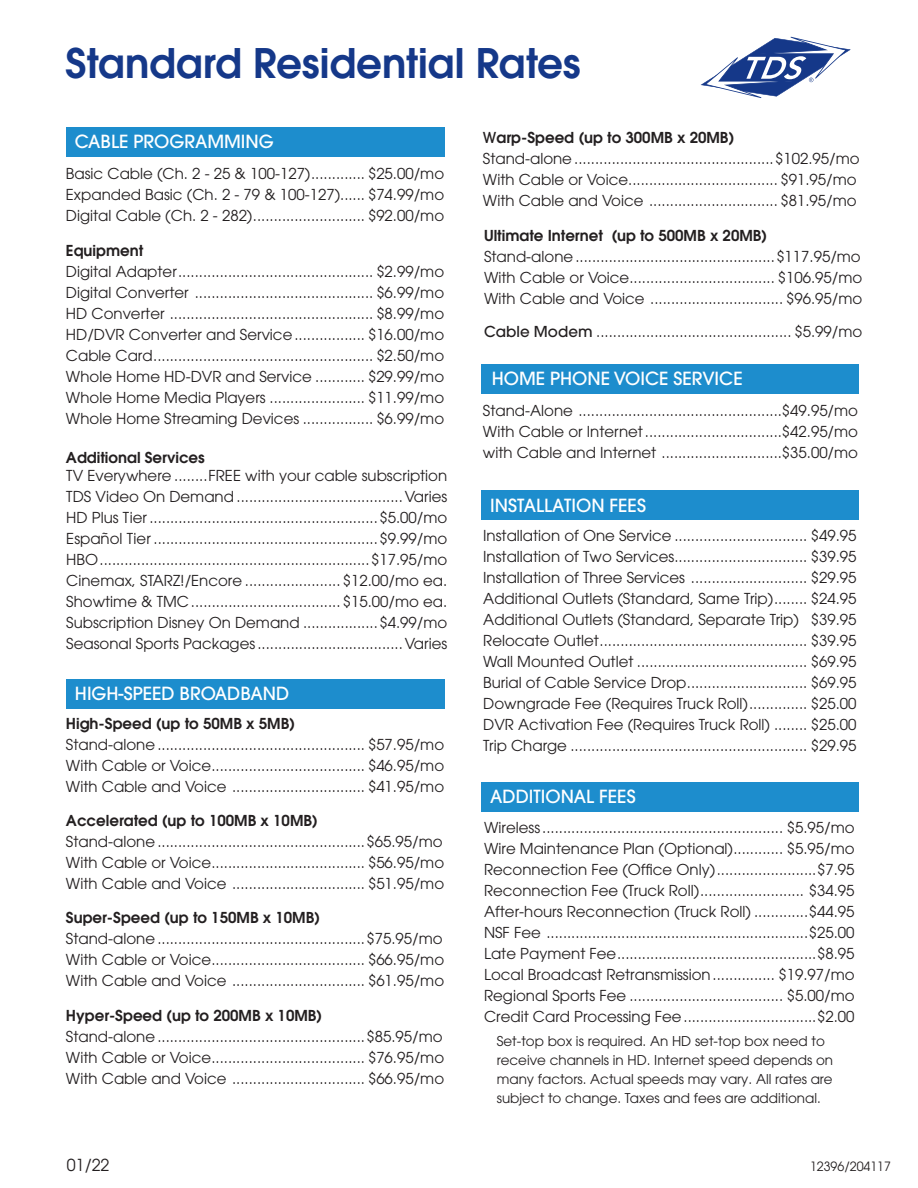
<style>
.page{position:relative;width:918px;height:1188px;background:#fff}
.page>*{position:absolute;margin:0;border:0;box-sizing:border-box;transform-origin:0 0}
.t1{font:600 40.5px "Avant Garde";letter-spacing:-.005em;color:#153889}
.t2{font:500 18px "Avant Garde";color:#fff}
.t3{font:16.5px "Avant Garde";color:#231f20}
.t4{font:15px/21px "Avant Garde";color:#231f20}
.t5{font:600 15px "Avant Garde";color:#231f20}
.t6{font:13.5px/19.2px "Avant Garde";color:#231f20}
.t7{font:12.75px "Avant Garde";color:#231f20}
.s1{font-weight:600}
.s2{font-weight:500}
</style>
<div class="page">
<svg style="left:701px;top:37px;width:150px;height:61px"></svg>
<div style="left:66px;top:128px;width:378px;height:29px;background:#1d8dcd"></div>
<div style="left:66px;top:679px;width:378px;height:29px;background:#1d8dcd"></div>
<div style="left:481px;top:364px;width:378px;height:30px;background:#1d8dcd"></div>
<div style="left:481px;top:491px;width:378px;height:29px;background:#1d8dcd"></div>
<div style="left:481px;top:782px;width:378px;height:29px;background:#1d8dcd"></div>
<p class="t1" style="left:66px;top:37px;width:517px">Standard Residential Rates</p>
<p class="t2" style="left:75px;top:131px;width:200px">CABLE PROGRAMMING</p>
<p class="t4" style="left:66px;top:163px;width:380px">Basic Cable (Ch. 2 - 25 &amp; 100-127)............. $25.00/mo</p>
<p class="t4" style="left:66px;top:184px;width:380px">Expanded Basic (Ch. 2 - 79 &amp; 100-127)...... $74.99/mo</p>
<p class="t4" style="left:66px;top:205px;width:380px">Digital Cable (Ch. 2 - 282)........................... $92.00/mo</p>
<p class="t4" style="left:66px;top:240px;width:380px"><span class="s1">Equipment<br></span>Digital Adapter............................................... $2.99/mo</p>
<p class="t4" style="left:66px;top:282px;width:380px">Digital Converter ........................................... $6.99/mo</p>
<p class="t4" style="left:66px;top:303px;width:380px">HD Converter ................................................. $8.99/mo</p>
<p class="t4" style="left:66px;top:324px;width:380px">HD/DVR Converter and Service................. $16.00/mo</p>
<p class="t4" style="left:66px;top:345px;width:380px">Cable Card..................................................... $2.50/mo</p>
<p class="t4" style="left:66px;top:366px;width:380px">Whole Home HD-DVR and Service ............ $29.99/mo</p>
<p class="t4" style="left:66px;top:387px;width:380px">Whole Home Media Players ....................... $11.99/mo</p>
<p class="t4" style="left:66px;top:408px;width:380px">Whole Home Streaming Devices ................. $6.99/mo</p>
<p class="t5" style="left:66px;top:448px;width:140px">Additional Services</p>
<p class="t4" style="left:66px;top:465px;width:383px">TV Everywhere ........FREE with your cable subscription</p>
<p class="t4" style="left:66px;top:486px;width:382px">TDS Video On Demand ........................................ Varies</p>
<p class="t4" style="left:66px;top:507px;width:383px">HD Plus Tier .......................................................$5.00/mo</p>
<p class="t4" style="left:66px;top:528px;width:383px">Español Tier ......................................................$9.99/mo</p>
<p class="t4" style="left:66px;top:549px;width:383px">HBO.................................................................$17.95/mo</p>
<p class="t4" style="left:66px;top:570px;width:383px">Cinemax, STARZ!/Encore ....................... $12.00/mo ea.</p>
<p class="t4" style="left:66px;top:591px;width:383px">Showtime &amp; TMC.................................... $15.00/mo ea.</p>
<p class="t4" style="left:66px;top:612px;width:383px">Subscription Disney On Demand ..................$4.99/mo</p>
<p class="t4" style="left:66px;top:633px;width:382px">Seasonal Sports Packages................................... Varies</p>
<p class="t2" style="left:75px;top:682px;width:216px">HIGH-SPEED BROADBAND</p>
<p class="t5" style="left:66px;top:713px;width:231px">High-Speed (up to 50MB x 5MB)</p>
<p class="t4" style="left:66px;top:734px;width:380px">Stand-alone.................................................. $57.95/mo</p>
<p class="t4" style="left:66px;top:755px;width:380px">With Cable or Voice..................................... $46.95/mo</p>
<p class="t4" style="left:66px;top:776px;width:380px">With Cable and Voice ................................ $41.95/mo</p>
<p class="t4" style="left:66px;top:810px;width:378px"><span class="s1">Accelerated (up to 100MB x 10MB)<br></span>Stand-alone..................................................$65.95/mo</p>
<p class="t4" style="left:66px;top:852px;width:380px">With Cable or Voice..................................... $56.95/mo</p>
<p class="t4" style="left:66px;top:873px;width:380px">With Cable and Voice ................................ $51.95/mo</p>
<p class="t4" style="left:66px;top:907px;width:378px"><span class="s1">Super-Speed (up to 150MB x 10MB)<br></span>Stand-alone..................................................$75.95/mo</p>
<p class="t4" style="left:66px;top:949px;width:380px">With Cable or Voice..................................... $66.95/mo</p>
<p class="t4" style="left:66px;top:970px;width:380px">With Cable and Voice ................................ $61.95/mo</p>
<p class="t4" style="left:66px;top:1005px;width:378px"><span class="s1">Hyper-Speed (up to 200MB x 10MB)<br></span>Stand-alone..................................................$85.95/mo</p>
<p class="t4" style="left:66px;top:1047px;width:380px">With Cable or Voice..................................... $76.95/mo</p>
<p class="t4" style="left:66px;top:1068px;width:380px">With Cable and Voice ................................ $66.95/mo</p>
<p class="t4" style="left:483px;top:127px;width:378px"><span class="s2">W</span><span class="s1">arp-Speed (up to 300MB x 20MB)<br></span>Stand-alone................................................$102.95/mo</p>
<p class="t4" style="left:483px;top:169px;width:375px">With Cable or Voice.................................... $91.95/mo</p>
<p class="t4" style="left:483px;top:190px;width:375px">With Cable and Voice ............................... $81.95/mo</p>
<p class="t4" style="left:484px;top:225px;width:378px"><span class="s1">Ultimate Internet (up to 500MB x 20MB)<br></span>Stand-alone................................................$117.95/mo</p>
<p class="t4" style="left:484px;top:267px;width:380px">With Cable or Voice................................... $106.95/mo</p>
<p class="t4" style="left:484px;top:288px;width:380px">With Cable and Voice ................................ $96.95/mo</p>
<p class="t4" style="left:484px;top:321px;width:380px"><span class="s2">Cable Modem</span> ............................................... $5.99/mo</p>
<p class="t2" style="left:492px;top:368px;width:252px">HOME PHONE VOICE SERVICE</p>
<p class="t4" style="left:483px;top:400px;width:377px">Stand-Alone .................................................$49.95/mo</p>
<p class="t4" style="left:483px;top:421px;width:377px">With Cable or Internet.................................$42.95/mo</p>
<p class="t4" style="left:483px;top:442px;width:377px">with Cable and Internet .............................$35.00/mo</p>
<p class="t2" style="left:490px;top:494px;width:157px">INSTALLATION FEES</p>
<p class="t4" style="left:483px;top:525px;width:375px">Installation of One Service ................................ $49.95</p>
<p class="t4" style="left:483px;top:546px;width:375px">Installation of Two Services................................ $39.95</p>
<p class="t4" style="left:483px;top:567px;width:375px">Installation of Three Services ............................ $29.95</p>
<p class="t4" style="left:483px;top:588px;width:375px">Additional Outlets (Standard, Same Trip)........ $24.95</p>
<p class="t4" style="left:483px;top:609px;width:375px">Additional Outlets (Standard, Separate Trip) $39.95</p>
<p class="t4" style="left:483px;top:630px;width:375px">Relocate Outlet.................................................. $39.95</p>
<p class="t4" style="left:483px;top:651px;width:375px">Wall Mounted Outlet ......................................... $69.95</p>
<p class="t4" style="left:483px;top:672px;width:375px">Burial of Cable Service Drop............................. $69.95</p>
<p class="t4" style="left:483px;top:693px;width:375px">Downgrade Fee (Requires Truck Roll).............. $25.00</p>
<p class="t4" style="left:483px;top:714px;width:375px">DVR Activation Fee (Requires Truck Roll) ........ $25.00</p>
<p class="t4" style="left:483px;top:735px;width:375px">Trip Charge ......................................................... $29.95</p>
<p class="t2" style="left:490px;top:785px;width:147px">ADDITIONAL FEES</p>
<p class="t4" style="left:484px;top:817px;width:372px">Wireless.......................................................... $5.95/mo</p>
<p class="t4" style="left:484px;top:838px;width:372px">Wire Maintenance Plan (Optional)............ $5.95/mo</p>
<p class="t4" style="left:484px;top:859px;width:372px">Reconnection Fee (Office Only)........................$7.95</p>
<p class="t4" style="left:484px;top:880px;width:372px">Reconnection Fee (Truck Roll)......................... $34.95</p>
<p class="t4" style="left:484px;top:901px;width:372px">After-hours Reconnection (Truck Roll) .............$44.95</p>
<p class="t4" style="left:484px;top:922px;width:372px">NSF Fee ...............................................................$25.00</p>
<p class="t4" style="left:484px;top:943px;width:372px">Late Payment Fee................................................$8.95</p>
<p class="t4" style="left:484px;top:964px;width:372px">Local Broadcast Retransmission............... $19.97/mo</p>
<p class="t4" style="left:484px;top:985px;width:372px">Regional Sports Fee ..................................... $5.00/mo</p>
<p class="t4" style="left:484px;top:1006px;width:372px">Credit Card Processing Fee................................$2.00</p>
<p class="t6" style="left:497px;top:1031px;width:338px">Set-top box is required. An HD set-top box need to receive channels in HD. Internet speed depends on many factors. Actual speeds may vary. All rates are subject to change. Taxes and fees are additional.</p>
<p class="t3" style="left:67px;top:1155px;width:44px">01/22</p>
<p class="t7" style="left:810px;top:1159px;width:82px">12396/204117</p>
</div>
